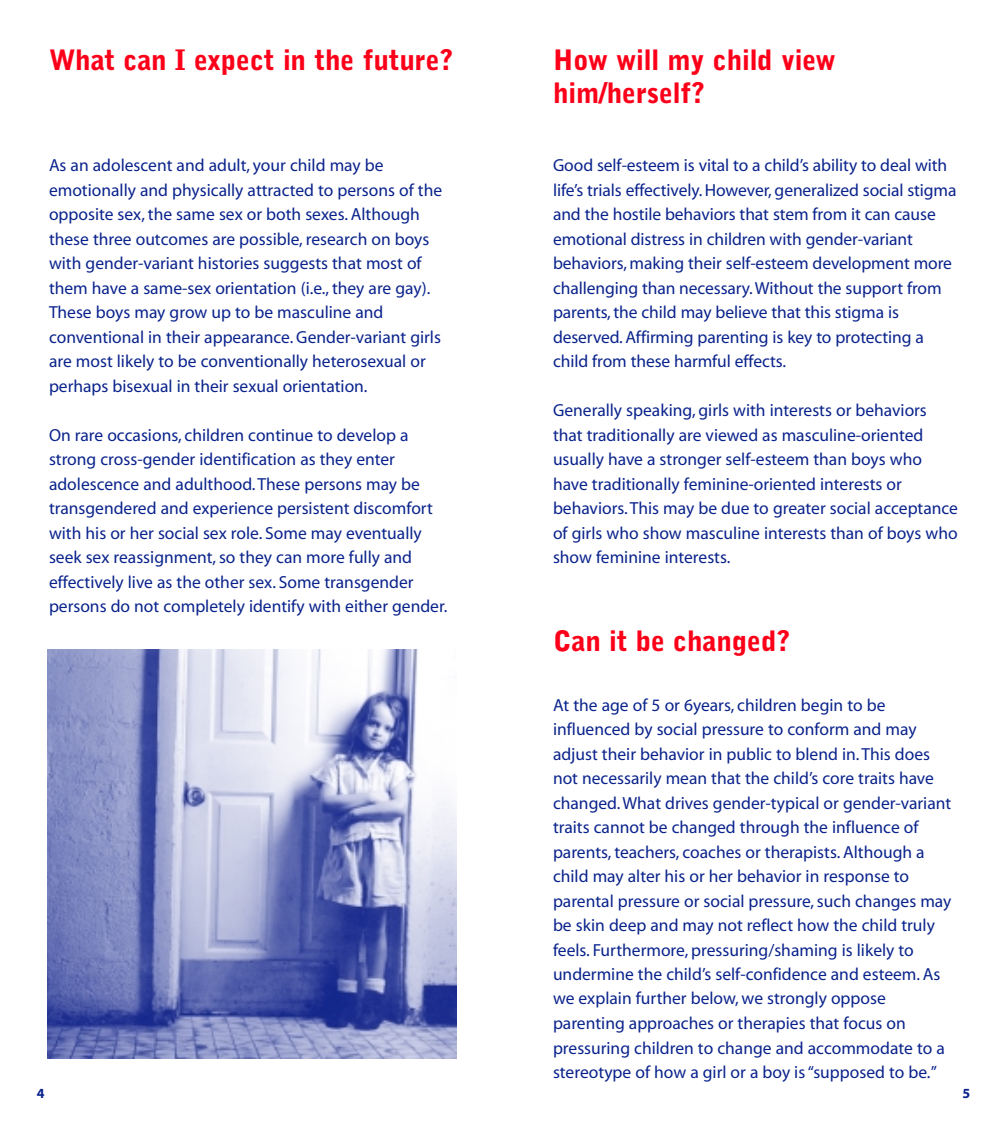
<style>
.page{position:relative;width:1008px;height:1134px;background:#fff}
.page>*{position:absolute;margin:0;border:0;box-sizing:border-box;transform-origin:0 0}
.t1{font:900 28px/33.6px "Bell Gothic";letter-spacing:-.005em;color:#fd0019}
.t2{font:17.5px/24.5px "Myriad";color:#0a238c}
.t3{font:700 14px "Myriad";color:#0a238c}
</style>
<div class="page">
<img style="left:47px;top:649px;width:410px;height:410px">
<h1 class="t1" style="left:49px;top:45px;width:406px">What can I expect in the future?</h1>
<p class="t2" style="left:49px;top:155px;width:395px">As an adolescent and adult, your child may be emotionally and physically attracted to persons of the opposite sex, the same sex or both sexes. Although these three outcomes are possible, research on boys with gender-variant histories suggests that most of them have a same-sex orientation (i.e., they are gay).<br>These boys may grow up to be masculine and conventional in their appearance. Gender-variant girls are most likely to be conventionally heterosexual or perhaps bisexual in their sexual orientation.</p>
<p class="t2" style="left:49px;top:424px;width:400px">On rare occasions, children continue to develop a strong cross-gender identification as they enter adolescence and adulthood. These persons may be transgendered and experience persistent discomfort with his or her social sex role. Some may eventually seek sex reassignment, so they can more fully and effectively live as the other sex. Some transgender persons do not completely identify with either gender.</p>
<h1 class="t1" style="left:553px;top:45px;width:284px">How will my child view him/herself?</h1>
<p class="t2" style="left:553px;top:155px;width:405px">Good self-esteem is vital to a child’s ability to deal with life’s trials effectively. However, generalized social stigma and the hostile behaviors that stem from it can cause emotional distress in children with gender-variant behaviors, making their self-esteem development more challenging than necessary. Without the support from parents, the child may believe that this stigma is deserved. Affirming parenting is key to protecting a child from these harmful effects.</p>
<p class="t2" style="left:553px;top:400px;width:407px">Generally speaking, girls with interests or behaviors that traditionally are viewed as masculine-oriented usually have a stronger self-esteem than boys who have traditionally feminine-oriented interests or behaviors. This may be due to greater social acceptance of girls who show masculine interests than of boys who show feminine interests.</p>
<h1 class="t1" style="left:553px;top:626px;width:239px">Can it be changed?</h1>
<p class="t2" style="left:553px;top:694px;width:400px">At the age of 5 or 6years, children begin to be influenced by social pressure to conform and may adjust their behavior in public to blend in. This does not necessarily mean that the child’s core traits have changed. What drives gender-typical or gender-variant traits cannot be changed through the influence of parents, teachers, coaches or therapists. Although a child may alter his or her behavior in response to parental pressure or social pressure, such changes may be skin deep and may not reflect how the child truly feels. Furthermore, pressuring/shaming is likely to undermine the child’s self-confidence and esteem. As we explain further below, we strongly oppose parenting approaches or therapies that focus on pressuring children to change and accommodate to a stereotype of how a girl or a boy is “supposed to be.”</p>
<p class="t3" style="left:37px;top:1088px;width:9px">4</p>
<p class="t3" style="left:962px;top:1088px;width:9px">5</p>
</div>
